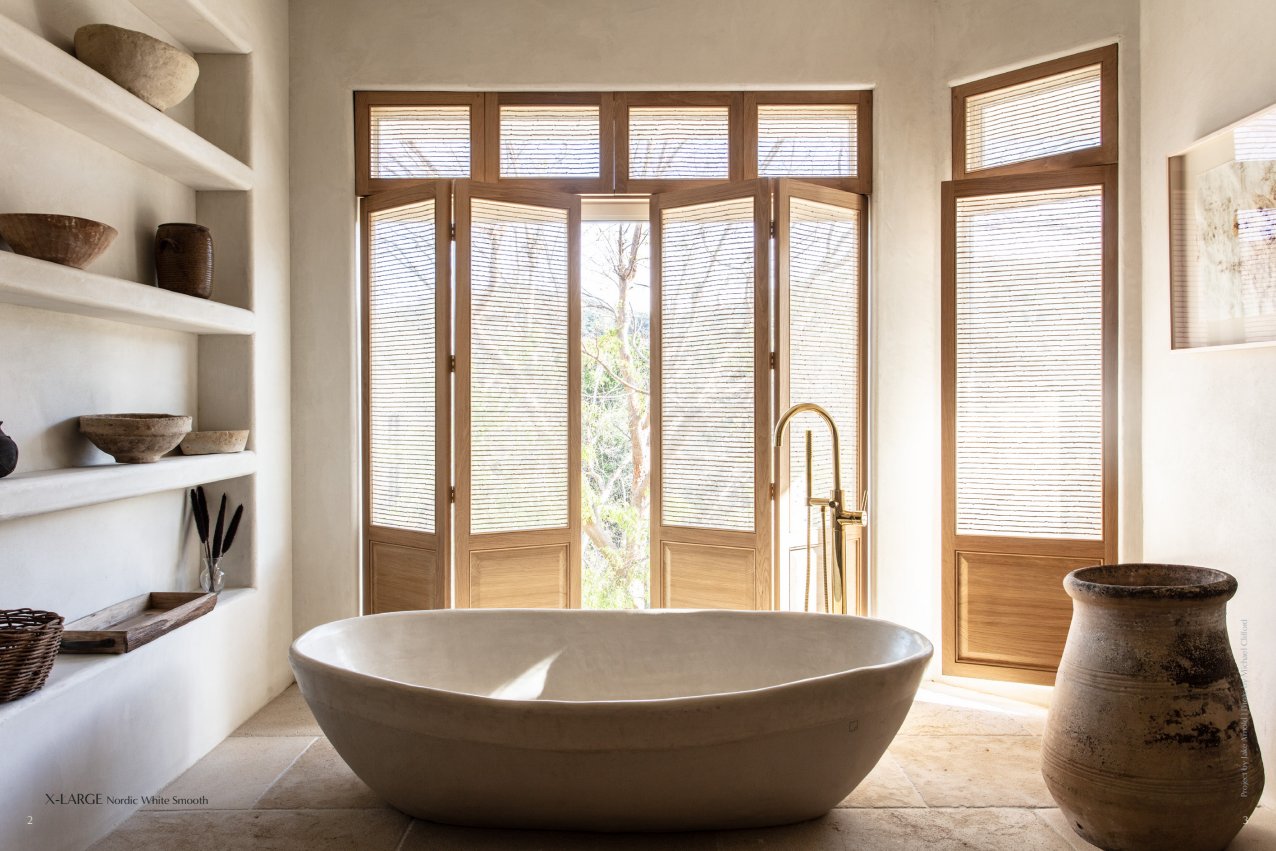
<style>
.page{position:relative;width:1276px;height:851px;background:#fff}
.page>*{position:absolute;margin:0;border:0;box-sizing:border-box;transform-origin:0 0}
.t1{font:11.25px "Minerva Modern";color:#0d1516}
.t2{font:11.25px "Minerva Modern";color:#eae3d8}
.t3{font:8.75px "Minerva Modern";color:#9ba7b3}
.s1{font-size:15px}
</style>
<div class="page">
<img style="left:0;top:0;width:1276px;height:850px">
<p class="t1" style="left:45px;top:793px;width:165px"><span class="s1">X-LARGE</span> Nordic White Smooth</p>
<p class="t3" style="left:1239px;top:797px;width:180px;rotate:-90deg">Project by Jake Arnold | Photo by Michael Clifford</p>
<p class="t2" style="left:27px;top:813px;width:7px">2</p>
<p class="t2" style="left:1243px;top:813px;width:7px">3</p>
</div>
